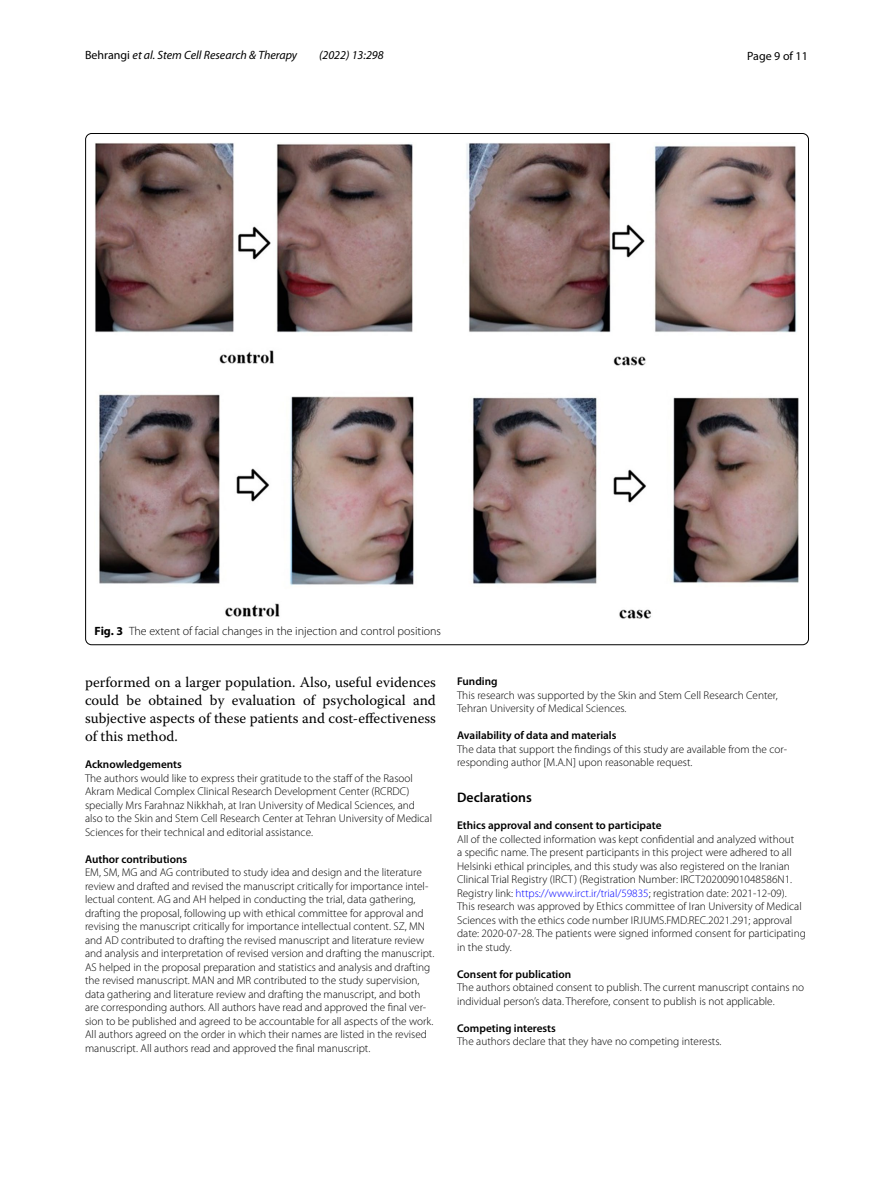
<style>
.page{position:relative;width:893px;height:1187px;background:#fff}
.page>*{position:absolute;margin:0;border:0;box-sizing:border-box;transform-origin:0 0}
.t1{font:14.7px/18px "Warnock Pro";color:#000;text-align:justify}
.t2{font:600 13.8px "Myriad Pro";color:#000}
.t3{font:300 12px "Myriad Pro";color:#000}
.t4{font:italic 12px "Myriad Pro";color:#000}
.t5{font:12px "Myriad Pro";color:#000}
.t6{font:300 11.25px/13.5px "Myriad Pro";color:#000}
.t7{font:600 11.25px "Myriad Pro";color:#000}
.s1{font-style:normal}
.s2{font-weight:700}
.s3{color:#00f}
</style>
<div class="page">
<img style="left:95px;top:143px;width:704px;height:476px">
<p class="t4" style="left:85px;top:48px;width:214px"><span class="s1">Behrangi</span> et al. Stem Cell Research &amp; Therapy</p>
<p class="t4" style="left:319px;top:48px;width:66px">(2022) 13:298</p>
<p class="t5" style="left:747px;top:48px;width:62px">Page 9 of 11</p>
<p class="t3" style="left:95px;top:624px;width:348px"><span class="s2">Fig. 3</span> The extent of facial changes in the injection and control positions</p>
<h1 class="t1" style="left:85px;top:673px;width:352px">performed on a larger population. Also, useful evidences could be obtained by evaluation of psychological and subjective aspects of these patients and cost-effectiveness of this method.</h1>
<p class="t7" style="left:85px;top:757px;width:98px">Acknowledgements</p>
<p class="t6" style="left:85px;top:771px;width:349px">The authors would like to express their gratitude to the staff of the Rasool Akram Medical Complex Clinical Research Development Center (RCRDC) specially Mrs Farahnaz Nikkhah, at Iran University of Medical Sciences, and also to the Skin and Stem Cell Research Center at Tehran University of Medical Sciences for their technical and editorial assistance.</p>
<p class="t7" style="left:85px;top:851px;width:104px">Author contributions</p>
<p class="t6" style="left:85px;top:865px;width:351px">EM, SM, MG and AG contributed to study idea and design and the literature review and drafted and revised the manuscript critically for importance intel&shy;lectual content. AG and AH helped in conducting the trial, data gathering, drafting the proposal, following up with ethical committee for approval and revising the manuscript critically for importance intellectual content. SZ, MN and AD contributed to drafting the revised manuscript and literature review and analysis and interpretation of revised version and drafting the manuscript.<br>AS helped in the proposal preparation and statistics and analysis and drafting the revised manuscript. MAN and MR contributed to the study supervision, data gathering and literature review and drafting the manuscript, and both are corresponding authors. All authors have read and approved the final ver&shy;sion to be published and agreed to be accountable for all aspects of the work.<br>All authors agreed on the order in which their names are listed in the revised manuscript. All authors read and approved the final manuscript.</p>
<p class="t7" style="left:457px;top:674px;width:42px">Funding</p>
<p class="t6" style="left:457px;top:688px;width:322px">This research was supported by the Skin and Stem Cell Research Center,<br>Tehran University of Medical Sciences.</p>
<p class="t7" style="left:457px;top:728px;width:161px">Availability of data and materials</p>
<p class="t6" style="left:457px;top:742px;width:331px">The data that support the findings of this study are available from the cor&shy;responding author [M.A.N] upon reasonable request.</p>
<p class="t2" style="left:457px;top:788px;width:76px">Declarations</p>
<p class="t7" style="left:457px;top:818px;width:206px">Ethics approval and consent to participate</p>
<p class="t6" style="left:457px;top:832px;width:350px">All of the collected information was kept confidential and analyzed without<br>a specific name. The present participants in this project were adhered to all Helsinki ethical principles, and this study was also registered on the Iranian Clinical Trial Registry (IRCT) (Registration Number: IRCT20200901048586N1.<br>Registry link: <span class="s3">https://www.irct.ir/trial/59835</span>; registration date: 2021-12-09).<br>This research was approved by Ethics committee of Iran University of Medical Sciences with the ethics code number IR.IUMS.FMD.REC.2021.291; approval date: 2020-07-28. The patients were signed informed consent for participating in the study.</p>
<p class="t7" style="left:457px;top:966px;width:116px">Consent for publication</p>
<p class="t6" style="left:457px;top:980px;width:348px">The authors obtained consent to publish. The current manuscript contains no individual person’s data. Therefore, consent to publish is not applicable.</p>
<p class="t7" style="left:457px;top:1020px;width:100px">Competing interests</p>
<p class="t6" style="left:457px;top:1034px;width:266px">The authors declare that they have no competing interests.</p>
</div>
